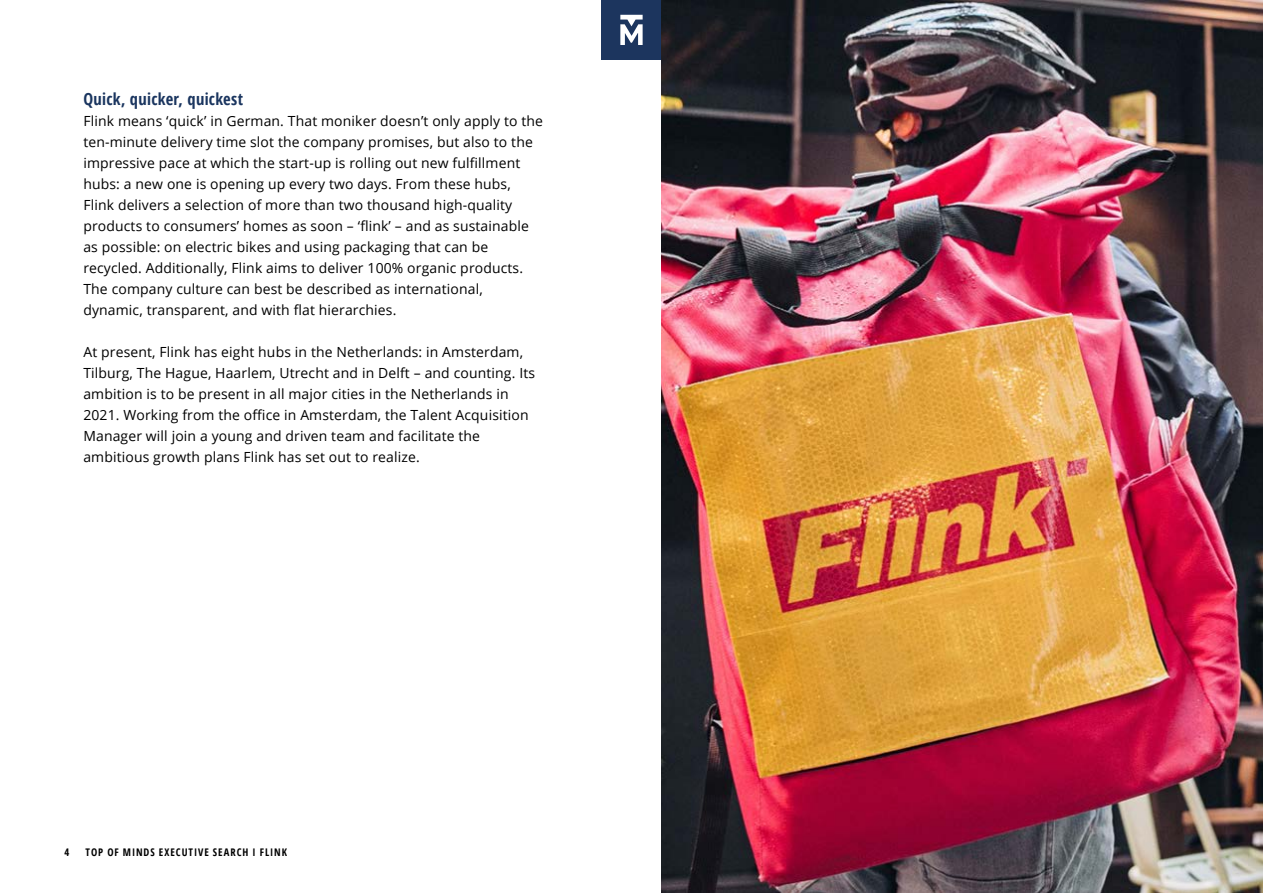
<style>
.page{position:relative;width:1263px;height:893px;background:#fff}
.page>*{position:absolute;margin:0;border:0;box-sizing:border-box;transform-origin:0 0}
.t1{font:700 condensed 16.5px "Open Sans";letter-spacing:.02em;color:#1a355f}
.t2{font:13.95px/21px "Open Sans";letter-spacing:.01em;color:#000}
.t3{font:700 condensed 10.5px "Open Sans";letter-spacing:.095em;color:#000}
</style>
<div class="page">
<img style="left:661px;top:0;width:602px;height:893px">
<div style="left:601px;top:0;width:60px;height:60px;background:#1c355e"></div>
<svg style="left:620px;top:15px;width:23px;height:30px"></svg>
<p class="t1" style="left:83px;top:87px;width:161px">Quick, quicker, quickest</p>
<p class="t2" style="left:83px;top:110px;width:461px">Flink means ‘quick’ in German. That moniker doesn’t only apply to the ten-minute delivery time slot the company promises, but also to the impressive pace at which the start-up is rolling out new fulfillment hubs: a new one is opening up every two days. From these hubs, Flink delivers a selection of more than two thousand high-quality products to consumers’ homes as soon – ‘flink’ – and as sustainable as possible: on electric bikes and using packaging that can be recycled. Additionally, Flink aims to deliver 100% organic products.<br>The company culture can best be described as international, dynamic, transparent, and with flat hierarchies.</p>
<p class="t2" style="left:83px;top:341px;width:453px">At present, Flink has eight hubs in the Netherlands: in Amsterdam, Tilburg, The Hague, Haarlem, Utrecht and in Delft – and counting. Its ambition is to be present in all major cities in the Netherlands in 2021. Working from the office in Amsterdam, the Talent Acquisition Manager will join a young and driven team and facilitate the ambitious growth plans Flink has set out to realize.</p>
<p class="t3" style="left:64px;top:845px;width:6px">4</p>
<p class="t3" style="left:86px;top:845px;width:203px">TOP OF MINDS EXECUTIVE SEARCH I FLINK</p>
</div>
